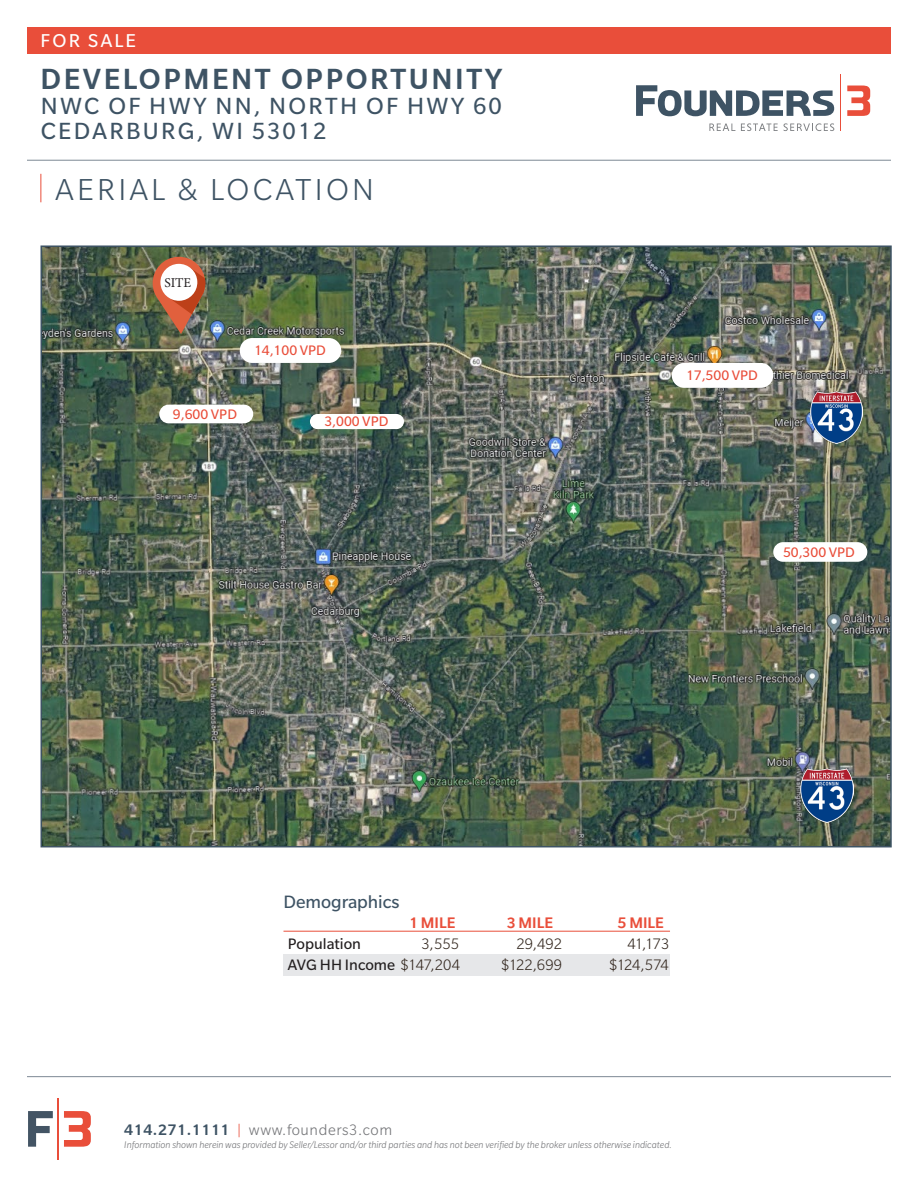
<style>
.page{position:relative;width:918px;height:1188px;background:#fff}
.page>*{position:absolute;margin:0;border:0;box-sizing:border-box;transform-origin:0 0}
.t1{font:300 33px "Slate Pro";letter-spacing:.1em;color:#3e5364}
.t2{font:500 31.5px "Slate Pro";letter-spacing:.08em;color:#3e5364}
.t3{font:25.5px/24.8px "Slate Pro";letter-spacing:.09em;color:#3e5364}
.t4{font:20.25px "Slate Pro";letter-spacing:.11em;color:#fff}
.t5{font:19.5px "Slate Pro";color:#3e5364}
.t6{font:300 16.5px "Slate Pro";letter-spacing:.005em;color:#31251c}
.t7{font:300 16.5px "Slate Pro";letter-spacing:.035em;color:#757679}
.t8{font:16.5px "Slate Pro";color:#231f20}
.t9{font:500 16.5px "Slate Pro";color:#e94e3a}
.t10{font:15px "Slate Pro";color:#e94e3a}
.t11{font:13.5px "Minion Pro";color:#231f20}
.t12{font:italic 300 10.5px "Slate Pro";color:#757679}
.s1{font-weight:300;color:#31251c}
.s2{font-weight:500;color:#3e5364}
.s3{color:#e94e3a}
</style>
<div class="page">
<div style="left:27px;top:27px;width:864px;height:27px;background:#e94e3a"></div>
<hr style="left:840px;top:74px;width:1px;height:57px;background:#e94e3a">
<svg style="left:636px;top:85px;width:198px;height:31px"></svg>
<svg style="left:847px;top:86px;width:23px;height:30px"></svg>
<svg style="left:709px;top:124px;width:26px;height:7px"></svg>
<svg style="left:741px;top:123px;width:37px;height:8px"></svg>
<svg style="left:784px;top:123px;width:50px;height:8px"></svg>
<hr style="left:27px;top:160px;width:864px;height:1px;background:#7d8995">
<hr style="left:27px;top:1076px;width:864px;height:1px;background:#7d8995">
<hr style="left:58px;top:1098px;width:1px;height:62px;background:#e94e3a">
<svg style="left:28px;top:1111px;width:25px;height:36px"></svg>
<svg style="left:64px;top:1111px;width:27px;height:36px"></svg>
<svg style="left:40px;top:174px;width:1px;height:28px"></svg>
<div style="left:284px;top:955px;width:386px;height:21px;background:#e6e7e9"></div>
<hr style="left:284px;top:931px;width:386px;height:1px;background:#e94e3a">
<img style="left:43px;top:248px;width:846px;height:596px">
<svg style="left:152px;top:256px;width:53px;height:78px;background:#996042"></svg>
<div style="left:160px;top:264px;width:38px;height:37px;background:#fff;border-radius:50%"></div>
<img style="left:800px;top:769px;width:54px;height:53px">
<img style="left:810px;top:391px;width:52px;height:53px">
<div style="left:159px;top:405px;width:94px;height:18px;background:#fff;border-radius:9px"></div>
<div style="left:240px;top:338px;width:101px;height:25px;background:#fff;border-radius:12px"></div>
<div style="left:773px;top:542px;width:94px;height:20px;background:#fff;border-radius:10px"></div>
<div style="left:310px;top:414px;width:94px;height:15px;background:#fff;border-radius:8px"></div>
<div style="left:672px;top:363px;width:101px;height:25px;background:#fff;border-radius:12px"></div>
<h3 class="t4" style="left:41px;top:30px;width:97px">FOR SALE</h3>
<h2 class="t2" style="left:41px;top:60px;width:463px">DEVELOPMENT OPPORTUNITY</h2>
<h3 class="t3" style="left:41px;top:93px;width:463px">NWC OF HWY NN, NORTH OF HWY 60<br>CEDARBURG, WI 53012</h3>
<p class="t1" style="left:56px;top:172px;width:320px">AERIAL &amp; LOCATION</p>
<p class="t11" style="left:164px;top:274px;width:28px">SITE</p>
<p class="t10" style="left:254px;top:343px;width:73px">14,100 VPD</p>
<p class="t10" style="left:173px;top:406px;width:66px">9,600 VPD</p>
<p class="t10" style="left:324px;top:414px;width:66px">3,000 VPD</p>
<p class="t10" style="left:686px;top:368px;width:73px">17,500 VPD</p>
<p class="t10" style="left:783px;top:544px;width:73px">50,300 VPD</p>
<p class="t5" style="left:284px;top:892px;width:118px">Demographics</p>
<p class="t9" style="left:409px;top:912px;width:48px">1 MILE</p>
<p class="t9" style="left:507px;top:912px;width:48px">3 MILE</p>
<p class="t9" style="left:618px;top:912px;width:48px">5 MILE</p>
<p class="t8" style="left:288px;top:935px;width:75px">Population</p>
<p class="t6" style="left:422px;top:935px;width:39px">3,555</p>
<p class="t6" style="left:516px;top:935px;width:47px">29,492</p>
<p class="t6" style="left:628px;top:935px;width:43px">41,173</p>
<p class="t8" style="left:288px;top:956px;width:174px">AVG HH Income <span class="s1">$147,204</span></p>
<p class="t6" style="left:501px;top:956px;width:63px">$122,699</p>
<p class="t6" style="left:609px;top:956px;width:61px">$124,574</p>
<h3 class="t7" style="left:124px;top:1122px;width:270px"><span class="s2">414.271.1111</span> <span class="s3">|</span> www.founders3.com</h3>
<p class="t12" style="left:124px;top:1139px;width:549px">Information shown herein was provided by Seller/Lessor and/or third parties and has not been verified by the broker unless otherwise indicated.</p>
</div>
